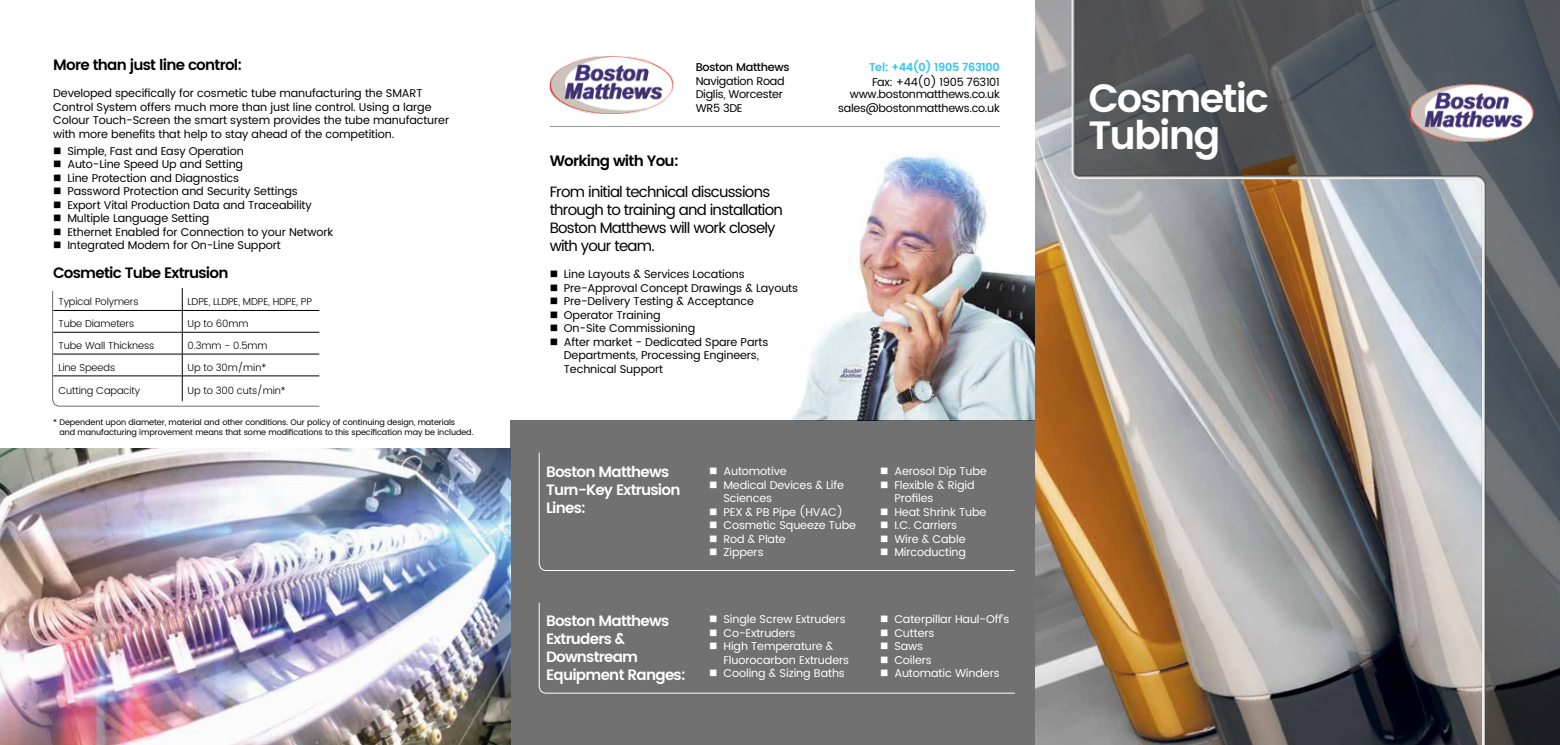
<style>
.page{position:relative;width:1560px;height:745px;background:#fff}
.page>*{position:absolute;margin:0;border:0;box-sizing:border-box;transform-origin:0 0}
.t1{font:600 39.38px/36.8px "Poppins";letter-spacing:-.05em;color:#fff}
.t2{font:15px/18px "Poppins";letter-spacing:-.05em;color:#000}
.t3{font:600 15px/18px "Poppins";letter-spacing:-.05em;color:#fff}
.t4{font:600 15px "Poppins";letter-spacing:-.05em;color:#000}
.t5{font:11.25px/13.5px "Poppins";letter-spacing:-.01em;color:#000}
.t6{font:11.25px/13.5px "Poppins";letter-spacing:-.01em;color:#fff}
.t7{font:600 11.25px "Poppins";letter-spacing:-.025em;color:#31c5f4}
.t8{font:500 11.25px "Poppins";letter-spacing:-.025em;color:#000}
.t9{font:300 10px "Poppins";letter-spacing:-.01em;color:#000}
.t10{font:8.12px/9.8px "Poppins";letter-spacing:-.01em;color:#000}
</style>
<div class="page">
<img style="left:792px;top:154px;width:243px;height:266px">
<img style="left:1035px;top:0;width:33px;height:744px">
<svg style="left:1485px;top:0;width:74px;height:744px;background:#53585d"></svg>
<div style="left:510px;top:420px;width:525px;height:324px;background:#717171"></div>
<svg style="left:538px;top:452px;width:7px;height:118px"></svg>
<img style="left:1485px;top:84px;width:47px;height:57px">
<img style="left:0;top:448px;width:510px;height:296px">
<div style="left:1068px;top:0;width:417px;height:744px;background:#000;opacity:.75"></div>
<img style="left:549px;top:57px;width:124px;height:57px">
<hr style="left:549px;top:126px;width:450px;height:1px;background:#000">
<svg style="left:52px;top:288px;width:268px;height:118px"></svg>
<svg style="left:538px;top:602px;width:477px;height:91px"></svg>
<h2 class="t4" style="left:53px;top:53px;width:190px">More than just line control:</h2>
<p class="t5" style="left:53px;top:87px;width:397px">Developed specifically for cosmetic tube manufacturing the SMART Control System offers much more than just line control. Using a large Colour Touch-Screen the smart system provides the tube manufacturer with more benefits that help to stay ahead of the competition.</p>
<p class="t5" style="left:67px;top:144px;width:267px">Simple, Fast and Easy Operation<br>Auto-Line Speed Up and Setting<br>Line Protection and Diagnostics<br>Password Protection and Security Settings Export Vital Production Data and Traceability Multiple Language Setting<br>Ethernet Enabled for Connection to your Network Integrated Modem for On-Line Support</p>
<h2 class="t4" style="left:53px;top:261px;width:177px">Cosmetic Tube Extrusion</h2>
<p class="t9" style="left:58px;top:294px;width:81px">Typical Polymers</p>
<p class="t9" style="left:187px;top:294px;width:126px">LDPE, LLDPE, MDPE, HDPE, PP</p>
<p class="t9" style="left:58px;top:316px;width:77px">Tube Diameters</p>
<p class="t9" style="left:187px;top:316px;width:62px">Up to 60mm</p>
<p class="t9" style="left:58px;top:338px;width:97px">Tube Wall Thickness</p>
<p class="t9" style="left:187px;top:338px;width:81px">0.3mm - 0.5mm</p>
<p class="t9" style="left:58px;top:359px;width:58px">Line Speeds</p>
<p class="t9" style="left:187px;top:359px;width:80px">Up to 30m/min*</p>
<p class="t9" style="left:58px;top:383px;width:83px">Cutting Capacity</p>
<p class="t9" style="left:187px;top:383px;width:99px">Up to 300 cuts/min*</p>
<p class="t10" style="left:59px;top:417px;width:415px;text-indent:-6px">* Dependent upon diameter, material and other conditions. Our policy of continuing design, materials<br>and manufacturing improvement means that some modifications to this specification may be included.</p>
<p class="t8" style="left:695px;top:58px;width:95px">Boston Matthews</p>
<p class="t5" style="left:695px;top:74px;width:90px">Navigation Road<br>Diglis, Worcester<br>WR5 3DE</p>
<h2 class="t4" style="left:549px;top:149px;width:130px">Working with You:</h2>
<h2 class="t2" style="left:549px;top:183px;width:235px">From initial technical discussions through to training and installation<br>Boston Matthews will work closely with your team.</h2>
<p class="t5" style="left:564px;top:268px;width:236px">Line Layouts &amp; Services Locations<br>Pre-Approval Concept Drawings &amp; Layouts<br>Pre-Delivery Testing &amp; Acceptance<br>Operator Training<br>On-Site Commissioning<br>After market - Dedicated Spare Parts<br>Departments, Processing Engineers,<br>Technical Support</p>
<p class="t7" style="left:868px;top:59px;width:132px">Tel: +44(0) 1905 763100</p>
<p class="t5" style="left:849px;top:77px;width:151px;line-height:11.9px;text-align:right">Fax: +44(0) 1905 763101 www.bostonmatthews.co.uk</p>
<p class="t5" style="left:838px;top:101px;width:163px">sales@bostonmatthews.co.uk</p>
<h2 class="t3" style="left:546px;top:463px;width:136px">Boston Matthews<br>Turn-Key Extrusion<br>Lines:</h2>
<p class="t6" style="left:723px;top:464px;width:134px">Automotive<br>Medical Devices &amp; Life<br>Sciences<br>PEX &amp; PB Pipe (HVAC)<br>Cosmetic Squeeze Tube<br>Rod &amp; Plate<br>Zippers</p>
<p class="t6" style="left:894px;top:464px;width:94px">Aerosol Dip Tube<br>Flexible &amp; Rigid<br>Profiles<br>Heat Shrink Tube<br>I.C. Carriers<br>Wire &amp; Cable<br>Mircoducting</p>
<h2 class="t3" style="left:546px;top:611px;width:141px">Boston Matthews<br>Extruders &amp;<br>Downstream<br>Equipment Ranges:</h2>
<p class="t6" style="left:723px;top:612px;width:127px">Single Screw Extruders<br>Co-Extruders<br>High Temperature &amp;<br>Fluorocarbon Extruders<br>Cooling &amp; Sizing Baths</p>
<p class="t6" style="left:894px;top:612px;width:117px">Caterpillar Haul-Off’s<br>Cutters<br>Saws<br>Coilers<br>Automatic Winders</p>
<h1 class="t1" style="left:1088px;top:81px;width:182px">Cosmetic<br>Tubing</h1>
</div>
